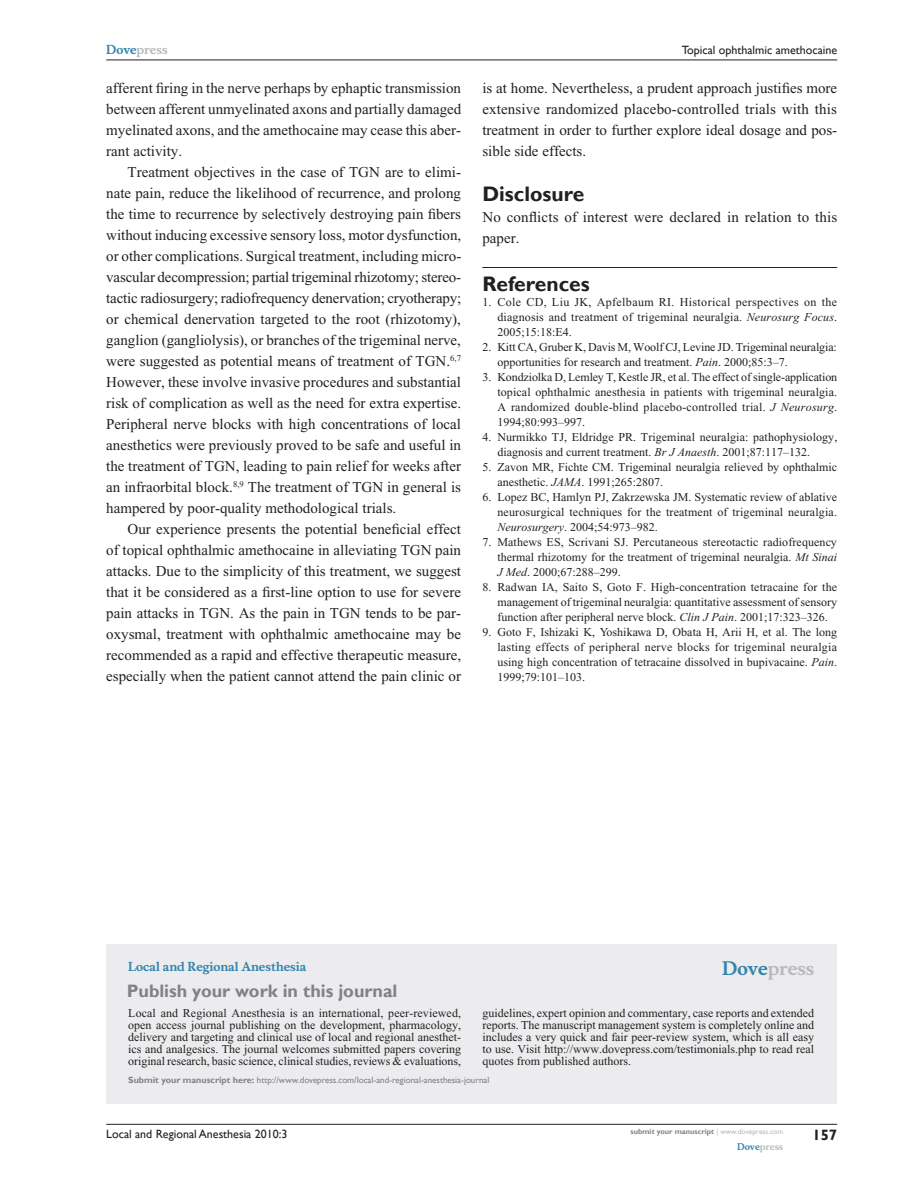
<style>
.page{position:relative;width:918px;height:1188px;background:#fff}
.page>*{position:absolute;margin:0;border:0;box-sizing:border-box;transform-origin:0 0}
.t1{font:700 21px "Gill Sans";color:#231f20}
.t2{font:700 18px "Gill Sans";color:#808285}
.t3{font:700 18px "Musee";color:#b8b9bc}
.t4{font:15px/21px "Times New Roman";color:#231f20;text-align:justify}
.t5{font:700 15px "Gill Sans";color:#231f20}
.t6{font:12px/15px "Times New Roman";color:#231f20;text-align:justify}
.t7{font:12px "Gill Sans";color:#231f20}
.t8{font:700 12px "Musee";color:#3485ae}
.t9{font:700 12px "Musee";color:#b8b9bc}
.t10{font:9px "Gill Sans";color:#808285}
.t11{font:700 9px "Musee";color:#b8b9bc}
.t12{font:700 7.5px "Gill Sans";color:#808285}
.s1{color:#3485ae}
.s2{font-style:italic}
.s3{font-weight:700}
.s4{font-weight:400;color:#b8b9bc}
</style>
<div class="page">
<div style="left:106px;top:944px;width:731px;height:159px;background:#ececee"></div>
<hr style="left:106px;top:1124px;width:731px;height:1px;background:#231f20">
<hr style="left:106px;top:60px;width:731px;height:1px;background:#231f20">
<hr style="left:482px;top:267px;width:355px;height:1px;background:#231f20">
<p class="t9" style="left:106px;top:43px;width:63px"><span class="s1">Dove</span>press</p>
<p class="t4" style="left:106px;top:77px;width:357px">afferent firing in the nerve perhaps by ephaptic transmission between afferent unmyelinated axons and partially damaged myelinated axons, and the amethocaine may cease this aber&shy;rant activity.</p>
<p class="t4" style="left:106px;top:161px;width:357px;text-indent:21px">Treatment objectives in the case of TGN are to elimi&shy;nate pain, reduce the likelihood of recurrence, and prolong the time to recurrence by selectively destroying pain fibers without inducing excessive sensory loss, motor dysfunction, or other complications. Surgical treatment, including micro&shy;vascular decompression; partial trigeminal rhizotomy; stereo&shy;tactic radiosurgery; radiofrequency denervation; cryotherapy; or chemical denervation targeted to the root (rhizotomy), ganglion (gangliolysis), or branches of the trigeminal nerve, were suggested as potential means of treatment of TGN.<sup>6,7<br></sup>However, these involve invasive procedures and substantial risk of complication as well as the need for extra expertise.<br>Peripheral nerve blocks with high concentrations of local anesthetics were previously proved to be safe and useful in the treatment of TGN, leading to pain relief for weeks after an infraorbital block.<sup>8,9</sup> The treatment of TGN in general is hampered by poor-quality methodological trials.</p>
<p class="t4" style="left:106px;top:518px;width:356px;text-indent:21px">Our experience presents the potential beneficial effect of topical ophthalmic amethocaine in alleviating TGN pain attacks. Due to the simplicity of this treatment, we suggest that it be considered as a first-line option to use for severe pain attacks in TGN. As the pain in TGN tends to be par&shy;oxysmal, treatment with ophthalmic amethocaine may be recommended as a rapid and effective therapeutic measure, especially when the patient cannot attend the pain clinic or</p>
<p class="t7" style="left:682px;top:43px;width:157px">Topical ophthalmic amethocaine</p>
<p class="t4" style="left:482px;top:77px;width:356px">is at home. Nevertheless, a prudent approach justifies more extensive randomized placebo-controlled trials with this treatment in order to further explore ideal dosage and pos&shy;sible side effects.</p>
<h1 class="t1" style="left:482px;top:181px;width:103px">Disclosure</h1>
<p class="t4" style="left:482px;top:206px;width:356px">No conflicts of interest were declared in relation to this paper.</p>
<h1 class="t1" style="left:482px;top:271px;width:109px">References</h1>
<p class="t6" style="left:497px;top:294px;width:341px;text-indent:-15px">1. Cole CD, Liu JK, Apfelbaum RI. Historical perspectives on the diagnosis and treatment of trigeminal neuralgia. <span class="s2">Neurosurg Focus</span>.<br>2005;15:18:E4.</p>
<p class="t6" style="left:497px;top:339px;width:341px;text-indent:-15px">2. Kitt CA, Gruber K, Davis M, Woolf CJ, Levine JD. Trigeminal neuralgia: opportunities for research and treatment. <span class="s2">Pain</span>. 2000;85:3–7.</p>
<p class="t6" style="left:497px;top:369px;width:341px;text-indent:-15px">3. Kondziolka D, Lemley T, Kestle JR, et al. The effect of single-application topical ophthalmic anesthesia in patients with trigeminal neuralgia.<br>A randomized double-blind placebo-controlled trial. <span class="s2">J Neurosurg</span>.<br>1994;80:993–997.</p>
<p class="t6" style="left:497px;top:429px;width:341px;text-indent:-15px">4. Nurmikko TJ, Eldridge PR. Trigeminal neuralgia: pathophysiology, diagnosis and current treatment. <span class="s2">Br J Anaesth</span>. 2001;87:117–132.</p>
<p class="t6" style="left:497px;top:459px;width:341px;text-indent:-15px">5. Zavon MR, Fichte CM. Trigeminal neuralgia relieved by ophthalmic anesthetic. <span class="s2">JAMA</span>. 1991;265:2807.</p>
<p class="t6" style="left:497px;top:489px;width:341px;text-indent:-15px">6. Lopez BC, Hamlyn PJ, Zakrzewska JM. Systematic review of ablative neurosurgical techniques for the treatment of trigeminal neuralgia.<br><span class="s2">Neurosurgery</span>. 2004;54:973–982.</p>
<p class="t6" style="left:497px;top:534px;width:341px;text-indent:-15px">7. Mathews ES, Scrivani SJ. Percutaneous stereotactic radiofrequency thermal rhizotomy for the treatment of trigeminal neuralgia. <span class="s2">Mt Sinai J Med</span>. 2000;67:288–299.</p>
<p class="t6" style="left:497px;top:579px;width:341px;text-indent:-15px">8. Radwan IA, Saito S, Goto F. High-concentration tetracaine for the management of trigeminal neuralgia: quantitative assessment of sensory function after peripheral nerve block. <span class="s2">Clin J Pain</span>. 2001;17:323–326.</p>
<p class="t6" style="left:497px;top:624px;width:341px;text-indent:-15px">9. Goto F, Ishizaki K, Yoshikawa D, Obata H, Arii H, et al. The long lasting effects of peripheral nerve blocks for trigeminal neuralgia using high concentration of tetracaine dissolved in bupivacaine. <span class="s2">Pain</span>.<br>1999;79:101–103.</p>
<p class="t8" style="left:128px;top:959px;width:180px">Local and Regional Anesthesia</p>
<h2 class="t2" style="left:127px;top:980px;width:272px">Publish your work in this journal</h2>
<h2 class="t3" style="left:722px;top:958px;width:94px"><span class="s1">Dove</span>press</h2>
<p class="t6" style="left:128px;top:1007px;width:334px;line-height:12px">Local and Regional Anesthesia is an international, peer-reviewed, open access journal publishing on the development, pharmacology, delivery and targeting and clinical use of local and regional anesthet&shy;ics and analgesics. The journal welcomes submitted papers covering original research, basic science, clinical studies, reviews &amp; evaluations,</p>
<p class="t6" style="left:482px;top:1007px;width:333px;line-height:12px">guidelines, expert opinion and commentary, case reports and extended reports. The manuscript management system is completely online and includes a very quick and fair peer-review system, which is all easy to use. Visit http://www.dovepress.com/testimonials.php to read real quotes from published authors.</p>
<p class="t10" style="left:128px;top:1075px;width:363px"><span class="s3">Submit your manuscript here:</span> http://www.dovepress.com/local-and-regional-anesthesia-journal</p>
<p class="t7" style="left:106px;top:1127px;width:183px">Local and Regional Anesthesia 2010:3</p>
<p class="t12" style="left:631px;top:1127px;width:154px">submit your manuscript <span class="s4">| www.dovepress.com</span></p>
<p class="t11" style="left:737px;top:1141px;width:48px"><span class="s1">Dove</span>press</p>
<p class="t5" style="left:812px;top:1126px;width:26px">157</p>
</div>
